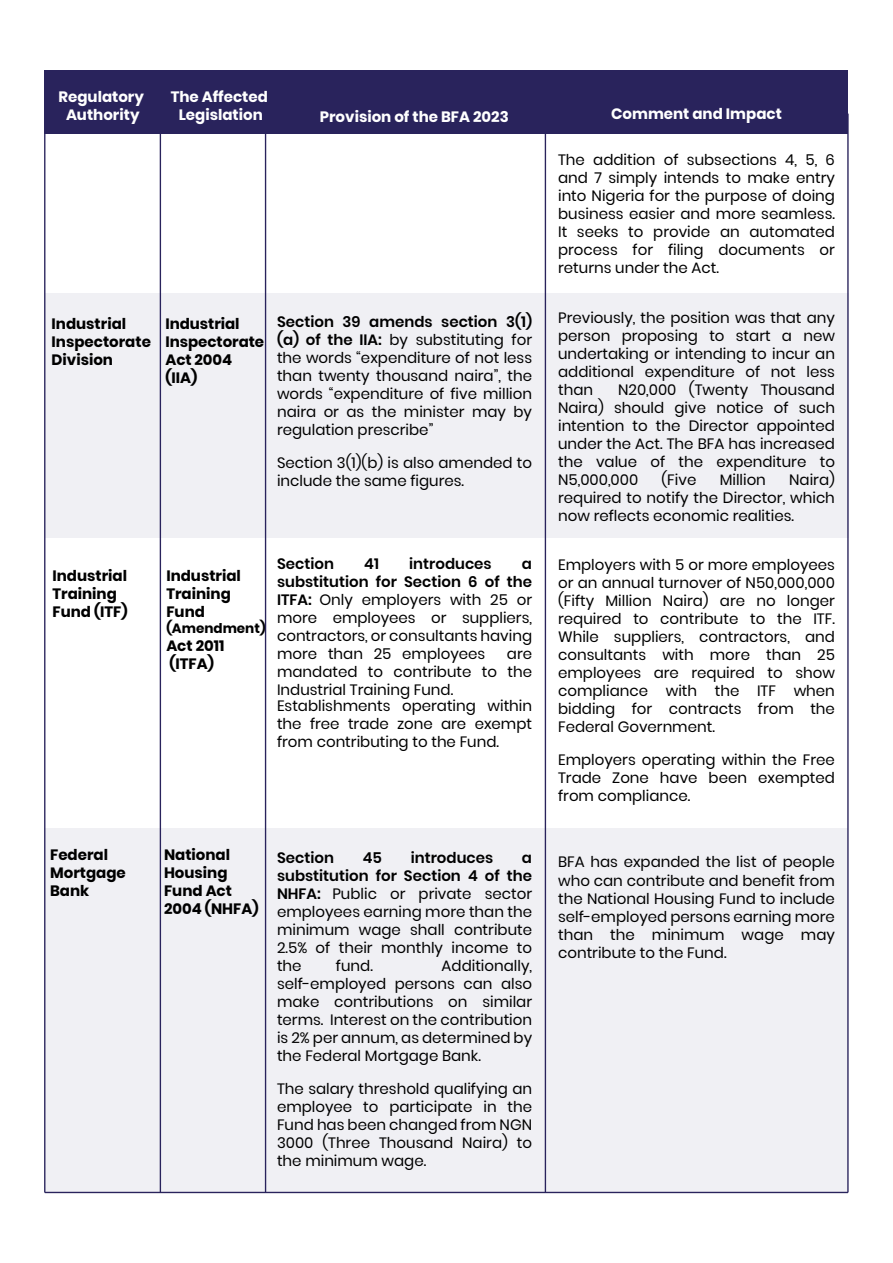
<style>
.page{position:relative;width:893px;height:1263px;background:#fff}
.page>*{position:absolute;margin:0;border:0;box-sizing:border-box;transform-origin:0 0}
.t1{font:15px/18px "Poppins";color:#000;text-align:justify}
.t2{font:700 15px/18px "Poppins";color:#000}
.t3{font:700 15px/18px "Poppins";color:#fff;text-align:center}
.t4{font:600 15px "Poppins";color:#000}
.t5{font:700 13.5px "Poppins";color:#000}
.s1{font-weight:600}
</style>
<div class="page">
<div style="left:45px;top:828px;width:803px;height:364px;background:#f0f0f4"></div>
<div style="left:45px;top:293px;width:803px;height:245px;background:#f0f0f4"></div>
<div style="left:45px;top:71px;width:803px;height:63px;background:#29235c"></div>
<hr style="left:44px;top:114px;width:1px;height:1078px;background:#29235c">
<hr style="left:160px;top:114px;width:1px;height:1078px;background:#29235c">
<hr style="left:265px;top:114px;width:1px;height:1078px;background:#29235c">
<hr style="left:545px;top:114px;width:1px;height:1078px;background:#29235c">
<hr style="left:847px;top:114px;width:2px;height:1078px;background:#29235c">
<hr style="left:45px;top:1192px;width:803px;height:1px;background:#29235c">
<p class="t3" style="left:59px;top:88px;width:87px">Regulatory<br>Authority</p>
<p class="t3" style="left:171px;top:88px;width:99px">The Affected<br>Legislation</p>
<p class="t3" style="left:320px;top:108px;width:190px">Provision of the BFA 2023</p>
<p class="t3" style="left:611px;top:105px;width:172px">Comment and Impact</p>
<p class="t2" style="left:52px;top:315px;width:101px">Industrial<br>Inspectorate<br>Division</p>
<p class="t2" style="left:165px;top:315px;width:100px">Industrial<br>Inspectorate<br>Act 2004 (IIA)</p>
<p class="t1" style="left:277px;top:313px;width:257px"><span class="s1">Section 39 amends section 3(1) (a) of the IIA:</span> by substituting for the words “expenditure of not less than twenty thousand naira”, the words “expenditure of five million naira or as the minister may by regulation prescribe”</p>
<p class="t1" style="left:277px;top:454px;width:257px">Section 3(1)(b) is also amended to include the same figures.</p>
<p class="t2" style="left:52px;top:567px;width:77px">Industrial<br>Training<br>Fund (ITF)</p>
<p class="t2" style="left:166px;top:567px;width:76px">Industrial<br>Training<br>Fund</p>
<p class="t5" style="left:166px;top:620px;width:101px">(Amendment)</p>
<p class="t2" style="left:166px;top:637px;width:60px">Act 2011 (ITFA)</p>
<p class="t4" style="left:277px;top:555px;width:58px">Section</p>
<p class="t4" style="left:364px;top:555px;width:16px">41</p>
<p class="t4" style="left:409px;top:555px;width:84px">introduces</p>
<p class="t1" style="left:277px;top:555px;width:257px;text-indent:245px"><span class="s1">a substitution for Section 6 of the ITFA:</span> Only employers with 25 or more employees or suppliers, contractors, or consultants having more than 25 employees</p>
<p class="t1" style="left:277px;top:645px;width:257px;text-indent:230px">are mandated to contribute to the Industrial Training Fund.</p>
<p class="t1" style="left:277px;top:697px;width:257px">Establishments operating within the free trade zone are exempt from contributing to the Fund.</p>
<p class="t1" style="left:558px;top:151px;width:278px">The addition of subsections 4, 5, 6 and 7 simply intends to make entry into Nigeria for the purpose of doing business easier and more seamless.<br>It seeks to provide an automated process for filing documents or returns under the Act.</p>
<p class="t1" style="left:558px;top:309px;width:278px">Previously, the position was that any person proposing to start a new undertaking or intending to incur an additional expenditure of not less than</p>
<p class="t1" style="left:558px;top:381px;width:278px;text-indent:60px">N20,000 (Twenty Thousand Naira) should give notice of such intention to the Director appointed under the Act. The BFA has increased the value of the expenditure to N5,000,000</p>
<p class="t1" style="left:558px;top:471px;width:278px;text-indent:231px">Naira) required to notify the Director, which now reflects economic realities.</p>
<p class="t1" style="left:558px;top:556px;width:278px">Employers with 5 or more employees or an annual turnover of N50,000,000 (Fifty Million Naira) are no longer required to contribute to the ITF.<br>While suppliers, contractors, and consultants with more than 25 employees are required to show compliance with the ITF when bidding for contracts from the Federal Government.</p>
<p class="t1" style="left:558px;top:751px;width:278px">Employers operating within the Free Trade Zone have been exempted from compliance.</p>
<p class="t1" style="left:662px;top:471px;width:36px">(Five</p>
<p class="t1" style="left:720px;top:471px;width:48px">Million</p>
<p class="t2" style="left:50px;top:846px;width:77px">Federal<br>Mortgage<br>Bank</p>
<p class="t2" style="left:164px;top:846px;width:96px">National<br>Housing<br>Fund Act<br>2004 (NHFA)</p>
<p class="t4" style="left:277px;top:849px;width:58px">Section</p>
<p class="t4" style="left:363px;top:849px;width:21px">45</p>
<p class="t4" style="left:411px;top:849px;width:84px">introduces</p>
<p class="t1" style="left:277px;top:849px;width:257px;text-indent:245px"><span class="s1">a substitution for Section 4 of the NHFA:</span> Public or private sector employees earning more than the minimum wage shall contribute 2.5% of their monthly income to the</p>
<p class="t1" style="left:336px;top:957px;width:38px">fund.</p>
<p class="t1" style="left:277px;top:957px;width:257px;text-indent:165px">Additionally, self-employed persons can also make contributions on similar terms. Interest on the contribution is 2% per annum, as determined by the Federal Mortgage Bank.</p>
<p class="t1" style="left:277px;top:1080px;width:257px">The salary threshold qualifying an employee to participate in the Fund has been changed from NGN 3000 (Three Thousand Naira) to the minimum wage.</p>
<p class="t1" style="left:558px;top:853px;width:278px">BFA has expanded the list of people who can contribute and benefit from the National Housing Fund to include self-employed persons earning more than the minimum wage may contribute to the Fund.</p>
</div>
